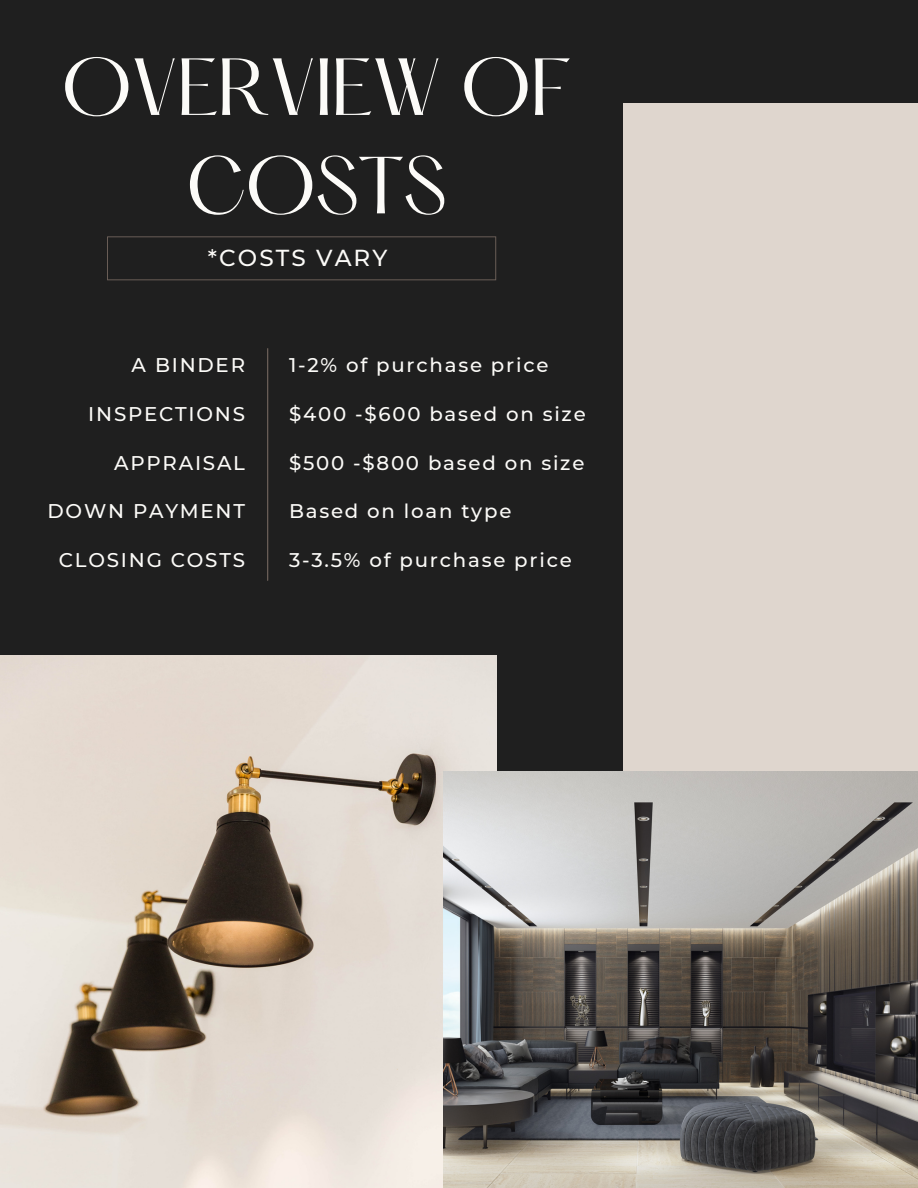
<style>
.page{position:relative;width:918px;height:1188px;background:#1f1f1f}
.page>*{position:absolute;margin:0;border:0;box-sizing:border-box;transform-origin:0 0}
.t1{font:70.65px/98.4px "Hatton";letter-spacing:-.025em;color:#fcfbf8;text-align:center}
.t2{font:500 23.1px "Montserrat";letter-spacing:.09em;color:#fcfbf8}
.t3{font:500 19.8px "Montserrat";letter-spacing:.09em;color:#fcfbf8}
</style>
<div class="page">
<div style="left:623px;top:103px;width:295px;height:1085px;background:#dfd6ce"></div>
<hr style="left:267px;top:349px;width:1px;height:231px;background:#74675f">
<svg style="left:107px;top:236px;width:389px;height:44px"></svg>
<img style="left:0;top:655px;width:496px;height:533px">
<img style="left:444px;top:771px;width:474px;height:417px">
<h1 class="t1" style="left:61px;top:46px;width:513px">OVERVIEW OF<br>COSTS</h1>
<p class="t2" style="left:208px;top:243px;width:181px">*COSTS VARY</p>
<p class="t3" style="left:132px;top:353px;width:115px">A BINDER</p>
<p class="t3" style="left:88px;top:402px;width:158px">INSPECTIONS</p>
<p class="t3" style="left:114px;top:451px;width:132px">APPRAISAL</p>
<p class="t3" style="left:48px;top:499px;width:199px">DOWN PAYMENT</p>
<p class="t3" style="left:59px;top:548px;width:188px">CLOSING COSTS</p>
<p class="t3" style="left:289px;top:353px;width:261px">1-2% of purchase price</p>
<p class="t3" style="left:289px;top:402px;width:298px">$400 -$600 based on size</p>
<p class="t3" style="left:289px;top:451px;width:297px">$500 -$800 based on size</p>
<p class="t3" style="left:289px;top:499px;width:224px">Based on loan type</p>
<p class="t3" style="left:289px;top:548px;width:284px">3-3.5% of purchase price</p>
</div>
